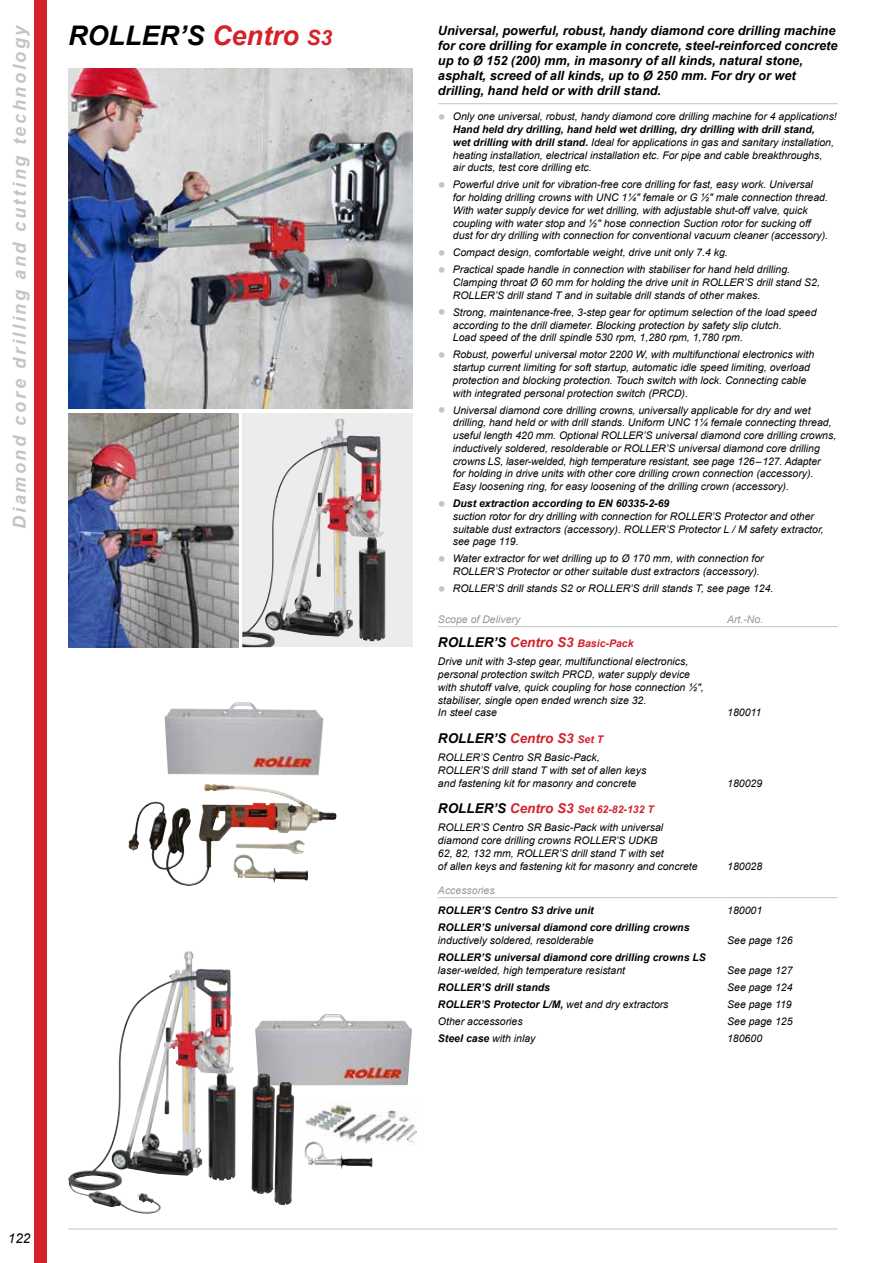
<style>
.page{position:relative;width:893px;height:1263px;background:#fff}
.page>*{position:absolute;margin:0;border:0;box-sizing:border-box;transform-origin:0 0}
.t1{font:italic 700 27px "Arial";color:#000}
.t2{font:italic 700 18px "Arial";letter-spacing:.145em;color:#c4c4c5}
.t3{font:italic 700 13.5px "Arial";color:#000}
.t4{font:italic 13.5px "Arial";color:#000}
.t5{font:italic 700 12.75px/15px "Arial";color:#000}
.t6{font:italic 10.5px/12.8px "Arial";color:#000}
.t7{font:italic 700 10.5px "Arial";color:#000}
.t8{font:italic 10.5px "Arial";color:#989898}
.s1{color:#d5212a}
.s2{font-size:21px;color:#d5212a}
.s3{font-size:22.5px;color:#c4c4c5}
.s4{font-weight:700}
.s5{font-weight:700;font-size:13.5px}
.s6{font-weight:700;font-size:13.5px;color:#d5212a}
.s7{font-weight:700;color:#d5212a}
.s8{font-size:10.5px;color:#d5212a}
.s9{font-weight:400}
</style>
<div class="page">
<div style="left:34px;top:0;width:13px;height:1263px;background:#d5212a"></div>
<hr style="left:68px;top:1228px;width:770px;height:1px;background:#c4c4c5">
<img style="left:68px;top:68px;width:344px;height:340px">
<img style="left:242px;top:413px;width:170px;height:234px">
<img style="left:242px;top:419px;width:96px;height:228px">
<img style="left:68px;top:951px;width:119px;height:263px">
<img style="left:68px;top:413px;width:170px;height:234px">
<img style="left:165px;top:702px;width:159px;height:73px">
<img style="left:255px;top:1014px;width:157px;height:71px">
<img style="left:305px;top:1104px;width:111px;height:39px">
<img style="left:251px;top:1073px;width:43px;height:132px">
<img style="left:304px;top:1141px;width:68px;height:28px">
<img style="left:128px;top:784px;width:173px;height:99px">
<div style="left:258px;top:852px;width:29px;height:12px;background:#fff"></div>
<hr style="left:438px;top:103px;width:400px;height:1px;background:#c4c4c5">
<hr style="left:727px;top:626px;width:47px;height:1px;background:#c4c4c5">
<hr style="left:774px;top:626px;width:64px;height:1px;background:#c4c4c5">
<hr style="left:438px;top:626px;width:289px;height:1px;background:#c4c4c5">
<hr style="left:727px;top:897px;width:47px;height:1px;background:#c4c4c5">
<hr style="left:774px;top:897px;width:64px;height:1px;background:#c4c4c5">
<hr style="left:438px;top:897px;width:289px;height:1px;background:#c4c4c5">
<h2 class="t2" style="left:8px;top:529px;width:506px;rotate:-90deg">Diamond core drilling and cutting technology</h2>
<p class="t5" style="left:438px;top:23px;width:401px">Universal, powerful, robust, handy diamond core drilling machine for core drilling for example in concrete, steel-reinforced concrete up to Ø 152 (200) mm, in masonry of all kinds, natural stone, asphalt, screed of all kinds, up to Ø 250 mm. For dry or wet drilling, hand held or with drill stand.</p>
<h1 class="t1" style="left:68px;top:18px;width:266px">ROLLER’S <span class="s1">Centro</span> <span class="s2">S3</span></h1>
<p class="t6" style="left:453px;top:110px;width:385px;text-indent:-15px"><span class="s3">•</span> Only one universal, robust, handy diamond core drilling machine for 4 applications!<br><span class="s4">Hand held dry drilling, hand held wet drilling, dry drilling with drill stand,<br>wet drilling with drill stand.</span> Ideal for applications in gas and sanitary installation, heating installation, electrical installation etc. For pipe and cable breakthroughs,<br>air ducts, test core drilling etc.</p>
<p class="t6" style="left:453px;top:178px;width:377px;text-indent:-15px"><span class="s3">•</span> Powerful drive unit for vibration-free core drilling for fast, easy work. Universal<br>for holding drilling crowns with UNC 1¼" female or G ½" male connection thread.<br>With water supply device for wet drilling, with adjustable shut-off valve, quick coupling with water stop and ½" hose connection Suction rotor for sucking off dust for dry drilling with connection for conventional vacuum cleaner (accessory).</p>
<p class="t6" style="left:438px;top:246px;width:291px"><span class="s3">•</span> Compact design, comfortable weight, drive unit only 7.4 kg.</p>
<p class="t6" style="left:453px;top:263px;width:369px;text-indent:-15px"><span class="s3">•</span> Practical spade handle in connection with stabiliser for hand held drilling.<br>Clamping throat Ø 60 mm for holding the drive unit in ROLLER’S drill stand S2,<br>ROLLER’S drill stand T and in suitable drill stands of other makes.</p>
<p class="t6" style="left:453px;top:306px;width:365px;text-indent:-15px"><span class="s3">•</span> Strong, maintenance-free, 3-step gear for optimum selection of the load speed according to the drill diameter. Blocking protection by safety slip clutch.<br>Load speed of the drill spindle 530 rpm, 1,280 rpm, 1,780 rpm.</p>
<p class="t6" style="left:453px;top:348px;width:363px;text-indent:-15px"><span class="s3">•</span> Robust, powerful universal motor 2200 W, with multifunctional electronics with startup current limiting for soft startup, automatic idle speed limiting, overload protection and blocking protection. Touch switch with lock. Connecting cable with integrated personal protection switch (PRCD).</p>
<p class="t6" style="left:453px;top:404px;width:385px;text-indent:-15px"><span class="s3">•</span> Universal diamond core drilling crowns, universally applicable for dry and wet drilling, hand held or with drill stands. Uniform UNC 1¼ female connecting thread, useful length 420 mm. Optional ROLLER’S universal diamond core drilling crowns, inductively soldered, resolderable or ROLLER’S universal diamond core drilling crowns LS, laser-welded, high temperature resistant, see page 126–127. Adapter<br>for holding in drive units with other core drilling crown connection (accessory).<br>Easy loosening ring, for easy loosening of the drilling crown (accessory).</p>
<p class="t6" style="left:453px;top:497px;width:372px;text-indent:-15px"><span class="s3">•</span> <span class="s4">Dust extraction according to EN 60335-2-69<br></span>suction rotor for dry drilling with connection for ROLLER’S Protector and other suitable dust extractors (accessory). ROLLER’S Protector L / M safety extractor, see page 119.</p>
<p class="t6" style="left:453px;top:552px;width:312px;text-indent:-15px"><span class="s3">•</span> Water extractor for wet drilling up to Ø 170 mm, with connection for<br>ROLLER’S Protector or other suitable dust extractors (accessory).</p>
<p class="t6" style="left:438px;top:582px;width:337px"><span class="s3">•</span> ROLLER’S drill stands S2 or ROLLER’S drill stands T, see page 124.</p>
<p class="t8" style="left:438px;top:612px;width:84px">Scope of Delivery</p>
<p class="t8" style="left:727px;top:612px;width:38px">Art.-No.</p>
<p class="t6" style="left:438px;top:634px;width:252px;line-height:18.3px"><span class="s5">ROLLER’S</span> <span class="s6">Centro S3</span> <span class="s7">Basic-Pack<br></span>Drive unit with 3-step gear, multifunctional electronics,</p>
<p class="t6" style="left:438px;top:668px;width:267px">personal protection switch PRCD, water supply device with shutoff valve, quick coupling for hose connection ½", stabiliser, single open ended wrench size 32.<br>In steel case</p>
<p class="t6" style="left:727px;top:706px;width:36px">180011</p>
<p class="t3" style="left:438px;top:729px;width:167px">ROLLER’S <span class="s1">Centro S3</span> <span class="s8">Set T</span></p>
<p class="t6" style="left:438px;top:751px;width:210px">ROLLER’S Centro SR Basic-Pack,<br>ROLLER’S drill stand T with set of allen keys and fastening kit for masonry and concrete</p>
<p class="t6" style="left:438px;top:800px;width:227px;line-height:18.3px"><span class="s5">ROLLER’S</span> <span class="s6">Centro S3</span> <span class="s7">Set 62-82-132 T<br></span>ROLLER’S Centro SR Basic-Pack with universal</p>
<p class="t6" style="left:438px;top:834px;width:261px">diamond core drilling crowns ROLLER’S UDKB<br>62, 82, 132 mm, ROLLER’S drill stand T with set<br>of allen keys and fastening kit for masonry and concrete</p>
<p class="t6" style="left:727px;top:777px;width:37px">180029</p>
<p class="t6" style="left:727px;top:860px;width:37px">180028</p>
<p class="t4" style="left:8px;top:1229px;width:24px">122</p>
<p class="t8" style="left:438px;top:883px;width:58px">Accessories</p>
<p class="t7" style="left:438px;top:904px;width:157px">ROLLER’S Centro S3 drive unit</p>
<p class="t6" style="left:727px;top:904px;width:37px">180001</p>
<p class="t7" style="left:438px;top:921px;width:253px">ROLLER’S universal diamond core drilling crowns</p>
<p class="t6" style="left:438px;top:934px;width:157px">inductively soldered, resolderable</p>
<p class="t6" style="left:727px;top:934px;width:67px">See page 126</p>
<p class="t7" style="left:438px;top:951px;width:269px">ROLLER’S universal diamond core drilling crowns LS</p>
<p class="t6" style="left:438px;top:964px;width:189px">laser-welded, high temperature resistant</p>
<p class="t6" style="left:727px;top:964px;width:67px">See page 127</p>
<p class="t7" style="left:438px;top:980px;width:114px">ROLLER’S drill stands</p>
<p class="t6" style="left:727px;top:981px;width:67px">See page 124</p>
<p class="t7" style="left:438px;top:997px;width:232px">ROLLER’S Protector L/M, <span class="s9">wet and dry extractors</span></p>
<p class="t6" style="left:727px;top:998px;width:66px">See page 119</p>
<p class="t6" style="left:438px;top:1015px;width:86px">Other accessories</p>
<p class="t6" style="left:727px;top:1015px;width:67px">See page 125</p>
<p class="t7" style="left:438px;top:1031px;width:99px">Steel case <span class="s9">with inlay</span></p>
<p class="t6" style="left:727px;top:1032px;width:37px">180600</p>
</div>
